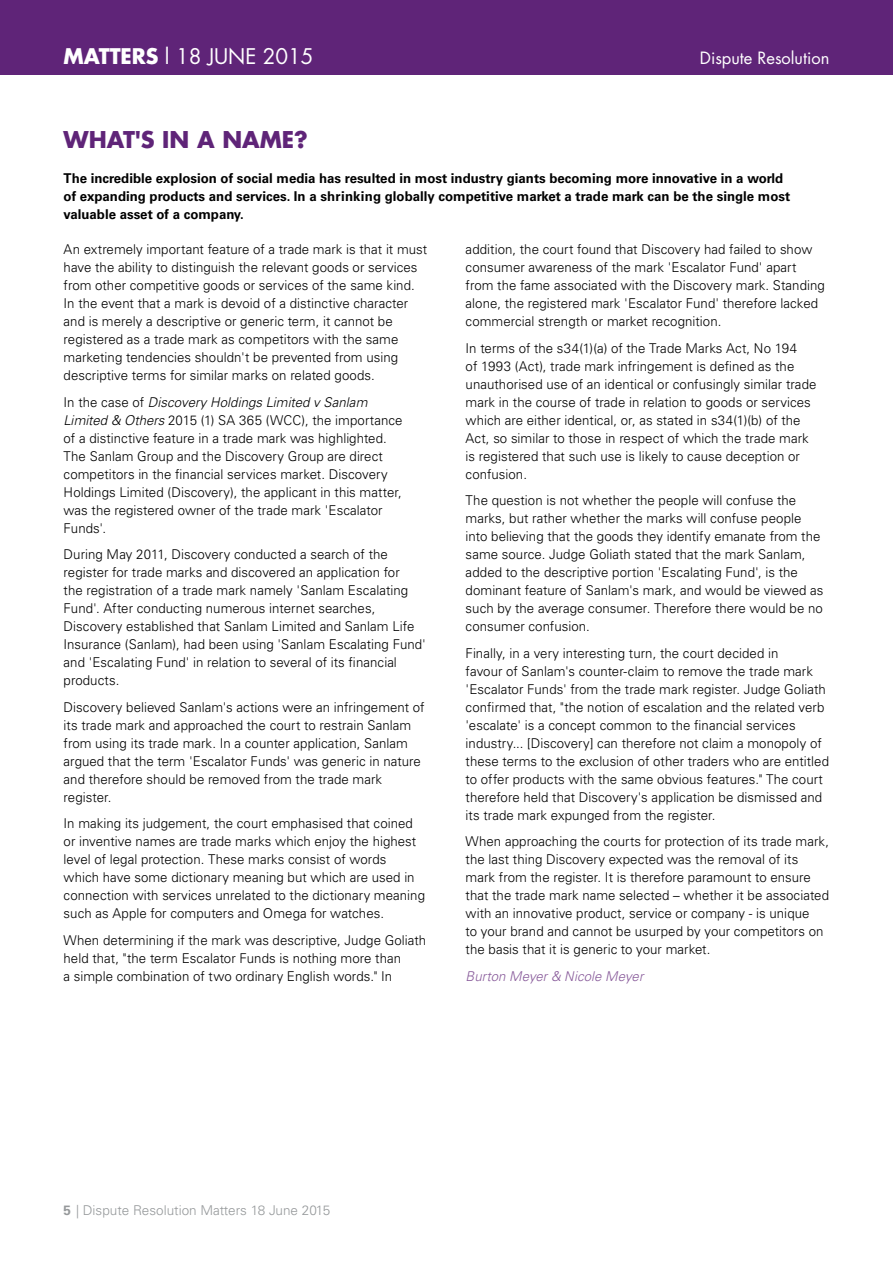
<style>
.page{position:relative;width:893px;height:1263px;background:#fff}
.page>*{position:absolute;margin:0;border:0;box-sizing:border-box;transform-origin:0 0}
.t1{font:700 22.5px "Futura Std";color:#5f2478}
.t2{font:21px "Futura Std";color:#fff}
.t3{font:16.5px "Futura Std";color:#fff}
.t4{font:300 13.5px/18px "Univers LT Std";color:#000}
.t5{font:700 13.5px/18px "Univers LT Std";color:#000}
.t6{font:300 13.5px "Univers LT Std";color:#96999b}
.t7{font:italic 300 13.5px "Univers LT Std";letter-spacing:.005em;color:#895c9b}
.s1{font-weight:700}
.s2{font-style:italic}
</style>
<div class="page">
<div style="left:0;top:0;width:892px;height:74px;background:#5f2478"></div>
<h2 class="t2" style="left:64px;top:46px;width:251px"><span class="s1">MATTERS</span> l 18 JUNE 2015</h2>
<p class="t3" style="left:699px;top:50px;width:131px">Dispute Resolution</p>
<h1 class="t1" style="left:64px;top:130px;width:246px">WHAT'S IN A NAME?</h1>
<p class="t5" style="left:64px;top:170px;width:728px">The incredible explosion of social media has resulted in most industry giants becoming more innovative in a world of expanding products and services. In a shrinking globally competitive market a trade mark can be the single most valuable asset of a company.</p>
<p class="t4" style="left:64px;top:241px;width:365px">An extremely important feature of a trade mark is that it must have the ability to distinguish the relevant goods or services from other competitive goods or services of the same kind.<br>In the event that a mark is devoid of a distinctive character and is merely a descriptive or generic term, it cannot be registered as a trade mark as competitors with the same marketing tendencies shouldn't be prevented from using descriptive terms for similar marks on related goods.</p>
<p class="t4" style="left:64px;top:394px;width:340px">In the case of <span class="s2">Discovery Holdings Limited v Sanlam Limited &amp; Others</span> 2015 (1) SA 365 (WCC), the importance of a distinctive feature in a trade mark was highlighted.<br>The Sanlam Group and the Discovery Group are direct competitors in the financial services market. Discovery Holdings Limited (Discovery), the applicant in this matter, was the registered owner of the trade mark 'Escalator Funds'.</p>
<p class="t4" style="left:64px;top:546px;width:364px">During May 2011, Discovery conducted a search of the register for trade marks and discovered an application for<br>the registration of a trade mark namely 'Sanlam Escalating Fund'. After conducting numerous internet searches, Discovery established that Sanlam Limited and Sanlam Life Insurance (Sanlam), had been using 'Sanlam Escalating Fund' and 'Escalating Fund' in relation to several of its financial products.</p>
<p class="t4" style="left:64px;top:699px;width:362px">Discovery believed Sanlam's actions were an infringement of its trade mark and approached the court to restrain Sanlam from using its trade mark. In a counter application, Sanlam argued that the term 'Escalator Funds' was generic in nature and therefore should be removed from the trade mark register.</p>
<p class="t4" style="left:64px;top:815px;width:363px">In making its judgement, the court emphasised that coined or inventive names are trade marks which enjoy the highest level of legal protection. These marks consist of words which have some dictionary meaning but which are used in connection with services unrelated to the dictionary meaning such as Apple for computers and Omega for watches.</p>
<p class="t4" style="left:64px;top:932px;width:364px">When determining if the mark was descriptive, Judge Goliath held that, "the term Escalator Funds is nothing more than<br>a simple combination of two ordinary English words." In</p>
<p class="t4" style="left:465px;top:241px;width:361px">addition, the court found that Discovery had failed to show consumer awareness of the mark 'Escalator Fund' apart from the fame associated with the Discovery mark. Standing alone, the registered mark 'Escalator Fund' therefore lacked commercial strength or market recognition.</p>
<p class="t4" style="left:465px;top:340px;width:352px">In terms of the s34(1)(a) of the Trade Marks Act, No 194<br>of 1993 (Act), trade mark infringement is defined as the unauthorised use of an identical or confusingly similar trade mark in the course of trade in relation to goods or services which are either identical, or, as stated in s34(1)(b) of the Act, so similar to those in respect of which the trade mark is registered that such use is likely to cause deception or confusion.</p>
<p class="t4" style="left:465px;top:492px;width:359px">The question is not whether the people will confuse the marks, but rather whether the marks will confuse people into believing that the goods they identify emanate from the same source. Judge Goliath stated that the mark Sanlam, added to the descriptive portion 'Escalating Fund', is the dominant feature of Sanlam's mark, and would be viewed as such by the average consumer. Therefore there would be no consumer confusion.</p>
<p class="t4" style="left:465px;top:645px;width:365px">Finally, in a very interesting turn, the court decided in<br>favour of Sanlam's counter-claim to remove the trade mark 'Escalator Funds' from the trade mark register. Judge Goliath confirmed that, "the notion of escalation and the related verb 'escalate' is a concept common to the financial services industry... [Discovery] can therefore not claim a monopoly of these terms to the exclusion of other traders who are entitled to offer products with the same obvious features." The court therefore held that Discovery's application be dismissed and its trade mark expunged from the register.</p>
<p class="t4" style="left:465px;top:833px;width:365px">When approaching the courts for protection of its trade mark, the last thing Discovery expected was the removal of its mark from the register. It is therefore paramount to ensure that the trade mark name selected – whether it be associated with an innovative product, service or company - is unique<br>to your brand and cannot be usurped by your competitors on the basis that it is generic to your market.</p>
<p class="t7" style="left:465px;top:970px;width:179px">Burton Meyer &amp; Nicole Meyer</p>
<p class="t6" style="left:64px;top:1204px;width:268px"><span class="s1">5</span> | Dispute Resolution Matters 18 June 2015</p>
</div>
